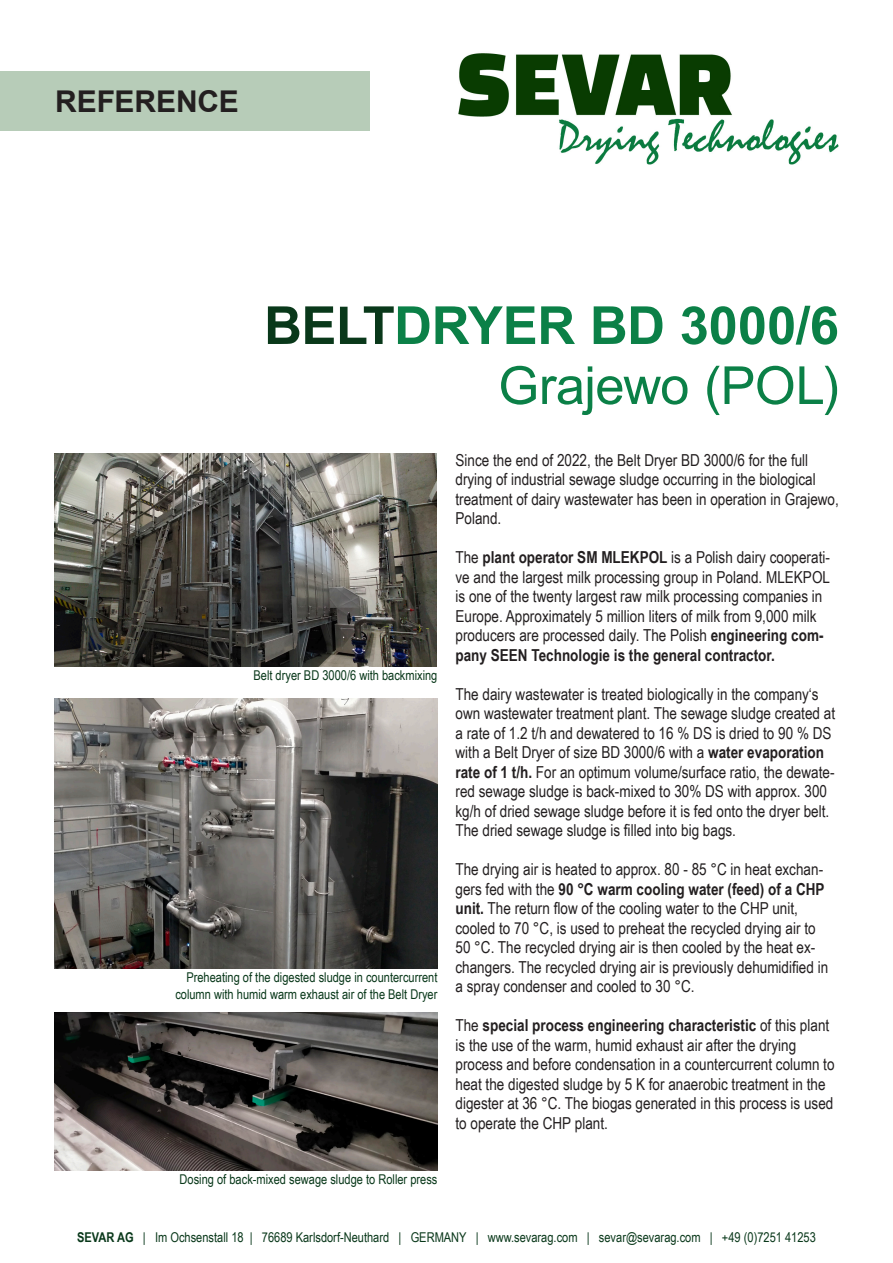
<style>
.page{position:relative;width:893px;height:1263px;background:#fff}
.page>*{position:absolute;margin:0;border:0;box-sizing:border-box;transform-origin:0 0}
.t1{font:700 52.5px "Arial";letter-spacing:-.01em;color:#0b8047}
.t2{font:52.5px "Arial";letter-spacing:-.01em;color:#0b8047}
.t3{font:700 30px "Arial";letter-spacing:-.005em;color:#231f20}
.t4{font:16.5px/19.5px "Arial Narrow";color:#231f20}
.t5{font:13.5px/16.2px "Arial Narrow";color:#09381a;text-align:right}
.s1{color:#09381a}
.s2{font-weight:700}
</style>
<div class="page">
<img style="left:458px;top:53px;width:381px;height:112px">
<div style="left:0;top:71px;width:370px;height:60px;background:#b7ccb8"></div>
<img style="left:54px;top:454px;width:383px;height:212px">
<img style="left:54px;top:699px;width:383px;height:269px">
<img style="left:54px;top:1012px;width:383px;height:158px">
<h2 class="t3" style="left:55px;top:81px;width:185px">REFERENCE</h2>
<p class="t1" style="left:264px;top:291px;width:576px"><span class="s1">BELT</span>DRYER BD 3000/6</p>
<p class="t2" style="left:498px;top:351px;width:342px">Grajewo (POL)</p>
<p class="t4" style="left:455px;top:450px;width:385px">Since the end of 2022, the Belt Dryer BD 3000/6 for the full drying of industrial sewage sludge occurring in the biological treatment of dairy wastewater has been in operation in Grajewo, Poland.</p>
<p class="t4" style="left:455px;top:547px;width:376px">The <span class="s2">plant operator SM MLEKPOL</span> is a Polish dairy cooperati&shy;ve and the largest milk processing group in Poland. MLEKPOL is one of the twenty largest raw milk processing companies in Europe. Approximately 5 million liters of milk from 9,000 milk producers are processed daily. The Polish <span class="s2">engineering com&shy;pany SEEN Technologie is the general contractor.</span></p>
<p class="t4" style="left:455px;top:684px;width:381px">The dairy wastewater is treated biologically in the company‘s own wastewater treatment plant. The sewage sludge created at a rate of 1.2 t/h and dewatered to 16 % DS is dried to 90 % DS with a Belt Dryer of size BD 3000/6 with a <span class="s2">water evaporation rate of 1 t/h.</span> For an optimum volume/surface ratio, the dewate&shy;red sewage sludge is back-mixed to 30% DS with approx. 300 kg/h of dried sewage sludge before it is fed onto the dryer belt.<br>The dried sewage sludge is filled into big bags.</p>
<p class="t4" style="left:455px;top:859px;width:371px">The drying air is heated to approx. 80 - 85 °C in heat exchan&shy;gers fed with the <span class="s2">90 °C warm cooling water (feed) of a CHP unit.</span> The return flow of the cooling water to the CHP unit, cooled to 70 °C, is used to preheat the recycled drying air to</p>
<p class="t4" style="left:455px;top:937px;width:374px">50 °C. The recycled drying air is then cooled by the heat ex&shy;changers. The recycled drying air is previously dehumidified in a spray condenser and cooled to 30 °C.</p>
<p class="t4" style="left:455px;top:1015px;width:381px">The <span class="s2">special process engineering characteristic</span> of this plant is the use of the warm, humid exhaust air after the drying process and before condensation in a countercurrent column to heat the digested sludge by 5 K for anaerobic treatment in the digester at 36 °C. The biogas generated in this process is used to operate the CHP plant.</p>
<p class="t5" style="left:253px;top:667px;width:185px">Belt dryer BD 3000/6 with backmixing</p>
<p class="t5" style="left:175px;top:969px;width:264px">Preheating of the digested sludge in countercurrent column with humid warm exhaust air of the Belt Dryer</p>
<p class="t5" style="left:180px;top:1171px;width:259px">Dosing of back-mixed sewage sludge to Roller press</p>
<p class="t5" style="left:77px;top:1228px;width:740px"><span class="s2">SEVAR AG</span> | Im Ochsenstall 18 | 76689 Karlsdorf-Neuthard | GERMANY | www.sevarag.com | sevar@sevarag.com | +49 (0)7251 41253</p>
</div>
